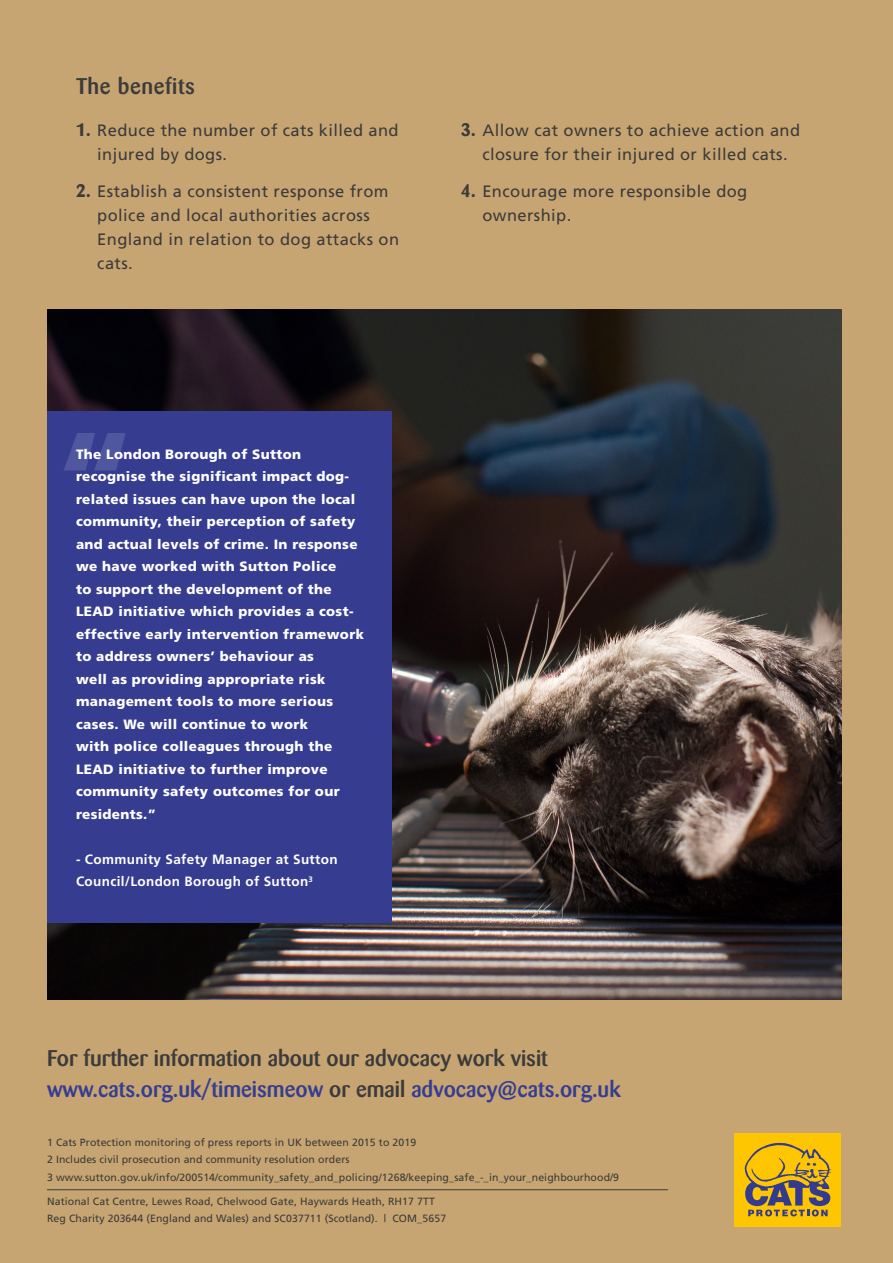
<style>
.page{position:relative;width:893px;height:1263px;background:#c6a572}
.page>*{position:absolute;margin:0;border:0;box-sizing:border-box;transform-origin:0 0}
.t1{font:700 150px "Frutiger";color:#50579f}
.t2{font:500 22.5px/31.5px "Barmeno BQ";color:#3c3b3b}
.t3{font:500 22.5px "Barmeno BQ";letter-spacing:.025em;color:#3c3b3b}
.t4{font:16.5px/24px "Frutiger";letter-spacing:.025em;color:#3c3b3b}
.t5{font:900 13.5px/22.5px "Frutiger";letter-spacing:.025em;color:#fff}
.t6{font:700 13.5px/22.5px "Frutiger";letter-spacing:.025em;color:#fff}
.t7{font:10.5px/17.7px "Frutiger";letter-spacing:.01em;color:#3c3b3b}
.s1{font-family:"Barmeno BQ";font-weight:700;font-size:18px}
.s2{color:#363d90}
</style>
<div class="page">
<img style="left:47px;top:309px;width:794px;height:690px">
<div style="left:47px;top:412px;width:344px;height:511px;background:#363d90"></div>
<hr style="left:47px;top:1189px;width:621px;height:1px;background:#3c3b3b">
<div style="left:735px;top:1133px;width:106px;height:93px;background:#fec600"></div>
<svg style="left:745px;top:1143px;width:86px;height:73px"></svg>
<h2 class="t3" style="left:76px;top:72px;width:120px">The benefits</h2>
<p class="t4" style="left:97px;top:118px;width:303px;text-indent:-21px"><span class="s1">1.</span> Reduce the number of cats killed and injured by dogs.</p>
<p class="t4" style="left:97px;top:179px;width:303px;text-indent:-21px"><span class="s1">2.</span> Establish a consistent response from police and local authorities across<br>England in relation to dog attacks on cats.</p>
<p class="t4" style="left:461px;top:118px;width:341px;text-align:center"><span class="s1">3.</span> Allow cat owners to achieve action and closure for their injured or killed cats.</p>
<p class="t4" style="left:482px;top:179px;width:267px;text-indent:-21px"><span class="s1">4.</span> Encourage more responsible dog ownership.</p>
<h1 class="t1" style="left:58px;top:397px;width:74px">“</h1>
<p class="t5" style="left:76px;top:442px;width:289px">The London Borough of Sutton recognise the significant impact dog&shy;related issues can have upon the local community, their perception of safety and actual levels of crime. In response we have worked with Sutton Police<br>to support the development of the LEAD initiative which provides a cost&shy;effective early intervention framework to address owners’ behaviour as<br>well as providing appropriate risk management tools to more serious cases. We will continue to work<br>with police colleagues through the LEAD initiative to further improve community safety outcomes for our residents.”</p>
<p class="t6" style="left:76px;top:848px;width:263px">- Community Safety Manager at Sutton<br>Council/London Borough of Sutton<sup>3</sup></p>
<h2 class="t2" style="left:47px;top:1042px;width:575px">For further information about our advocacy work visit <span class="s2">www.cats.org.uk/timeismeow</span> or email <span class="s2">advocacy@cats.org.uk</span></h2>
<p class="t7" style="left:47px;top:1133px;width:573px">1 Cats Protection monitoring of press reports in UK between 2015 to 2019<br>2 Includes civil prosecution and community resolution orders<br>3 www.sutton.gov.uk/info/200514/community_safety_and_policing/1268/keeping_safe_-_in_your_neighbourhood/9</p>
<p class="t7" style="left:47px;top:1193px;width:401px;line-height:16.8px">National Cat Centre, Lewes Road, Chelwood Gate, Haywards Heath, RH17 7TT<br>Reg Charity 203644 (England and Wales) and SC037711 (Scotland). | COM_5657</p>
</div>
